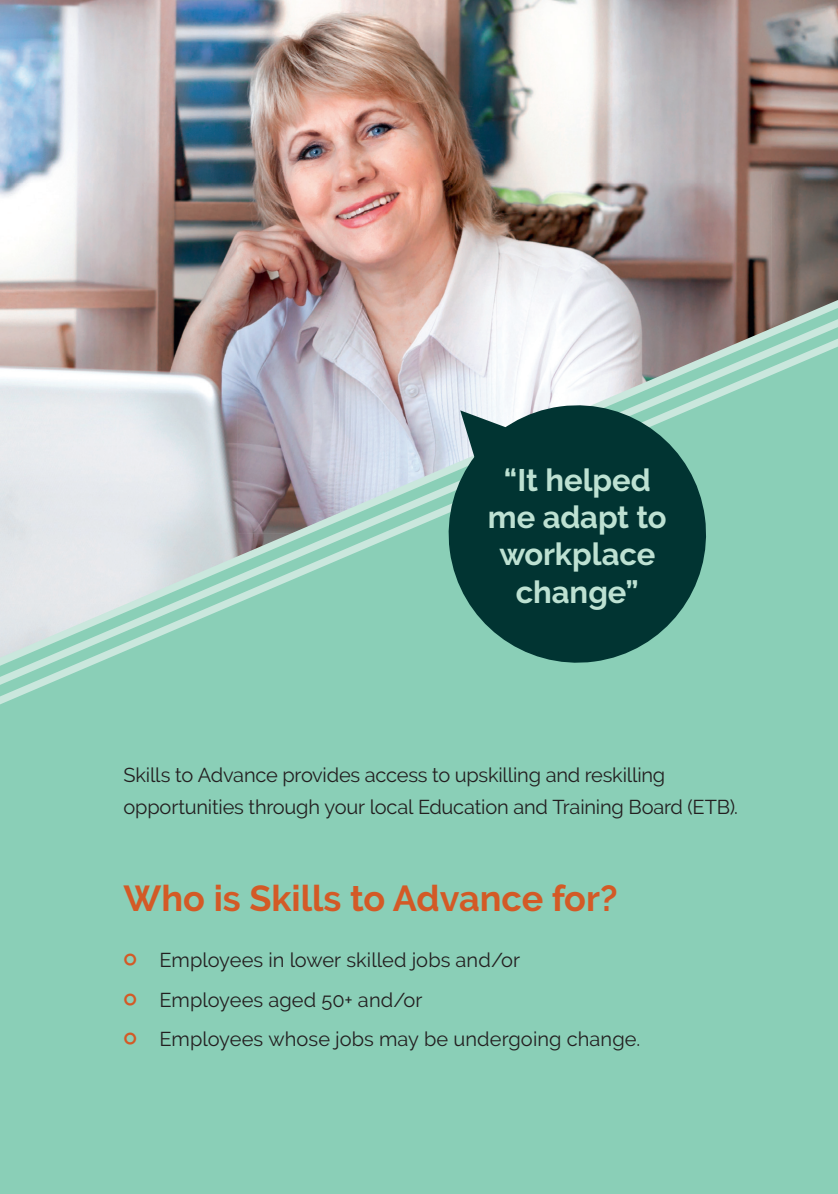
<style>
.page{position:relative;width:838px;height:1194px;background:#fff}
.page>*{position:absolute;margin:0;border:0;box-sizing:border-box;transform-origin:0 0}
.t1{font:700 36px "Raleway";color:#d35a26}
.t2{font:700 31px/37.2px "Raleway";color:#bde1d2;text-align:center}
.t3{font:20px/39.2px "Raleway";letter-spacing:-.01em;color:#231f20}
</style>
<div class="page">
<div style="left:0;top:722px;width:837px;height:471px;background:#8acfb7"></div>
<img style="left:0;top:0;width:771px;height:293px">
<img style="left:771px;top:0;width:66px;height:293px">
<img style="left:0;top:293px;width:837px;height:18px">
<svg style="left:0;top:311px;width:837px;height:19px;background:#b7abaa"></svg>
<svg style="left:0;top:330px;width:837px;height:392px;background:#adcfc5"></svg>
<svg style="left:440px;top:397px;width:274px;height:273px;background:#2e635c"></svg>
<svg style="left:460px;top:410px;width:51px;height:51px;background:#4f7373"></svg>
<h2 class="t2" style="left:488px;top:461px;width:180px">“It helped me adapt to workplace change”</h2>
<p class="t3" style="left:123px;top:758px;width:616px;line-height:32px">Skills to Advance provides access to upskilling and reskilling opportunities through your local Education and Training Board (ETB).</p>
<h1 class="t1" style="left:123px;top:877px;width:495px">Who is Skills to Advance for?</h1>
<p class="t3" style="left:123px;top:940px;width:518px"><sup>₀</sup> Employees in lower skilled jobs and/or<br><sup>₀</sup> Employees aged 50+ and/or<br><sup>₀</sup> Employees whose jobs may be undergoing change.</p>
</div>
